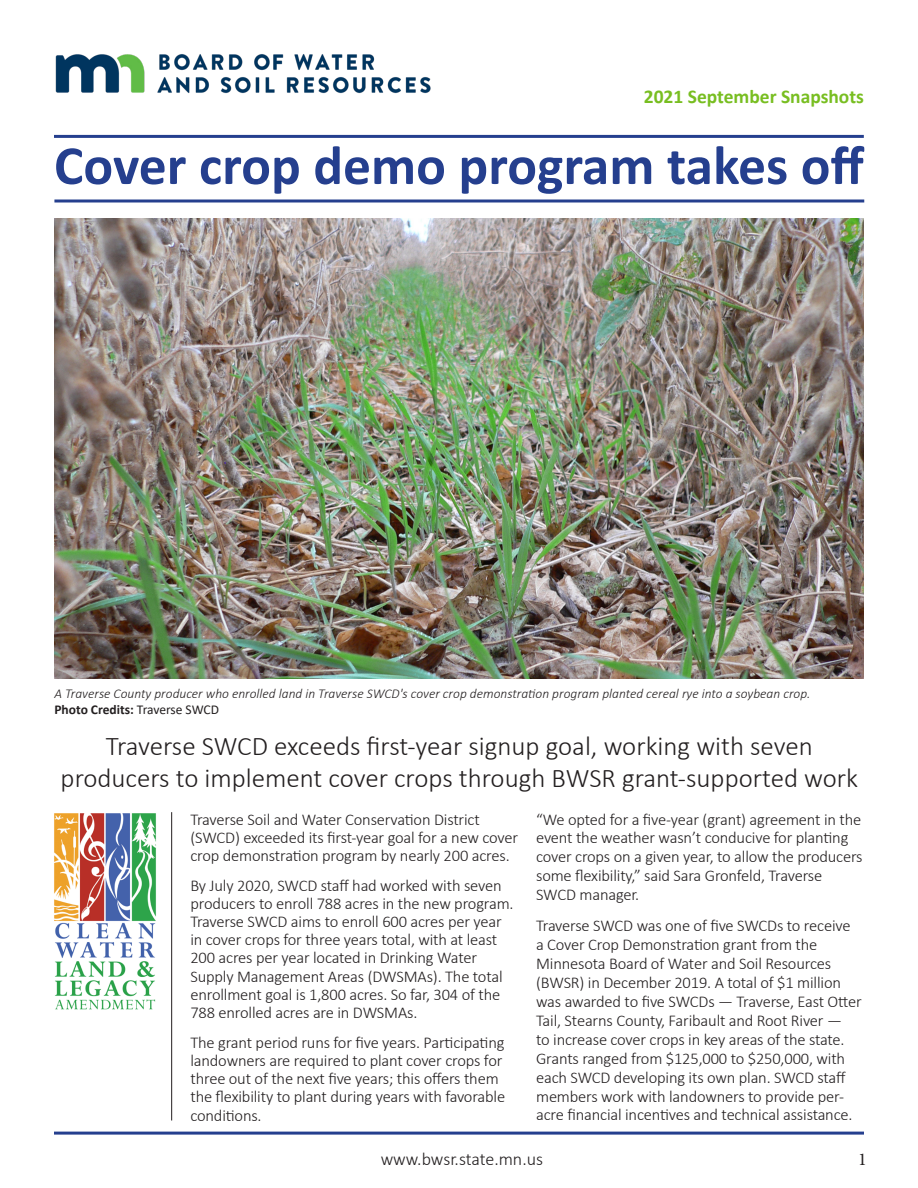
<style>
.page{position:relative;width:918px;height:1188px;background:#fff}
.page>*{position:absolute;margin:0;border:0;box-sizing:border-box;transform-origin:0 0}
.t1{font:700 55.5px "Calibri";color:#253f8e}
.t2{font:300 27px/32.4px "Calibri";color:#231f20;text-align:center}
.t3{font:700 19.5px "Calibri";color:#78be21}
.t4{font:300 18px "Calibri";letter-spacing:-.005em;color:#231f20}
.t5{font:18px "Minion Pro";color:#231f20}
.t6{font:300 16.5px/18.9px "Calibri";letter-spacing:-.01em;color:#231f20}
.t7{font:italic 300 13.5px "Calibri";color:#231f20}
.t8{font:700 13.5px "Calibri";color:#231f20}
.s1{font-weight:400}
</style>
<div class="page">
<img style="left:54px;top:219px;width:810px;height:460px">
<img style="left:54px;top:813px;width:102px;height:197px">
<hr style="left:54px;top:135px;width:810px;height:3px;background:#253f8e">
<hr style="left:54px;top:200px;width:810px;height:2px;background:#253f8e">
<hr style="left:171px;top:812px;width:1px;height:308px;background:#231f20">
<hr style="left:54px;top:1132px;width:810px;height:3px;background:#253f8e">
<img style="left:55px;top:54px;width:376px;height:40px">
<p class="t3" style="left:644px;top:83px;width:222px">2021 September Snapshots</p>
<p class="t1" style="left:54px;top:126px;width:812px">Cover crop demo program takes off</p>
<p class="t7" style="left:54px;top:685px;width:758px">A Traverse County producer who enrolled land in Traverse SWCD's cover crop demonstration program planted cereal rye into a soybean crop.</p>
<p class="t8" style="left:54px;top:700px;width:166px">Photo Credits: <span class="s1">Traverse SWCD</span></p>
<p class="t2" style="left:61px;top:729px;width:799px">Traverse SWCD exceeds first-year signup goal, working with seven producers to implement cover crops through BWSR grant-supported work</p>
<p class="t6" style="left:536px;top:809px;width:328px">“We opted for a five-year (grant) agreement in the event the weather wasn’t conducive for planting cover crops on a given year, to allow the producers some flexibility,” said Sara Gronfeld, Traverse SWCD manager.</p>
<p class="t6" style="left:536px;top:916px;width:327px">Traverse SWCD was one of five SWCDs to receive a Cover Crop Demonstration grant from the Minnesota Board of Water and Soil Resources (BWSR) in December 2019. A total of $1 million was awarded to five SWCDs — Traverse, East Otter Tail, Stearns County, Faribault and Root River —<br>to increase cover crops in key areas of the state.<br>Grants ranged from $125,000 to $250,000, with each SWCD developing its own plan. SWCD staff members work with landowners to provide per&shy;acre financial incentives and technical assistance.</p>
<p class="t4" style="left:381px;top:1148px;width:164px">www.bwsr.state.mn.us</p>
<p class="t5" style="left:858px;top:1147px;width:10px">1</p>
<p class="t6" style="left:190px;top:810px;width:329px;line-height:18.1px">Traverse Soil and Water Conservation District (SWCD) exceeded its first-year goal for a new cover crop demonstration program by nearly 200 acres.</p>
<p class="t6" style="left:190px;top:876px;width:325px;line-height:18.1px">By July 2020, SWCD staff had worked with seven producers to enroll 788 acres in the new program.<br>Traverse SWCD aims to enroll 600 acres per year in cover crops for three years total, with at least 200 acres per year located in Drinking Water Supply Management Areas (DWSMAs). The total enrollment goal is 1,800 acres. So far, 304 of the 788 enrolled acres are in DWSMAs.</p>
<p class="t6" style="left:190px;top:1033px;width:316px;line-height:18.1px">The grant period runs for five years. Participating landowners are required to plant cover crops for three out of the next five years; this offers them the flexibility to plant during years with favorable conditions.</p>
</div>
